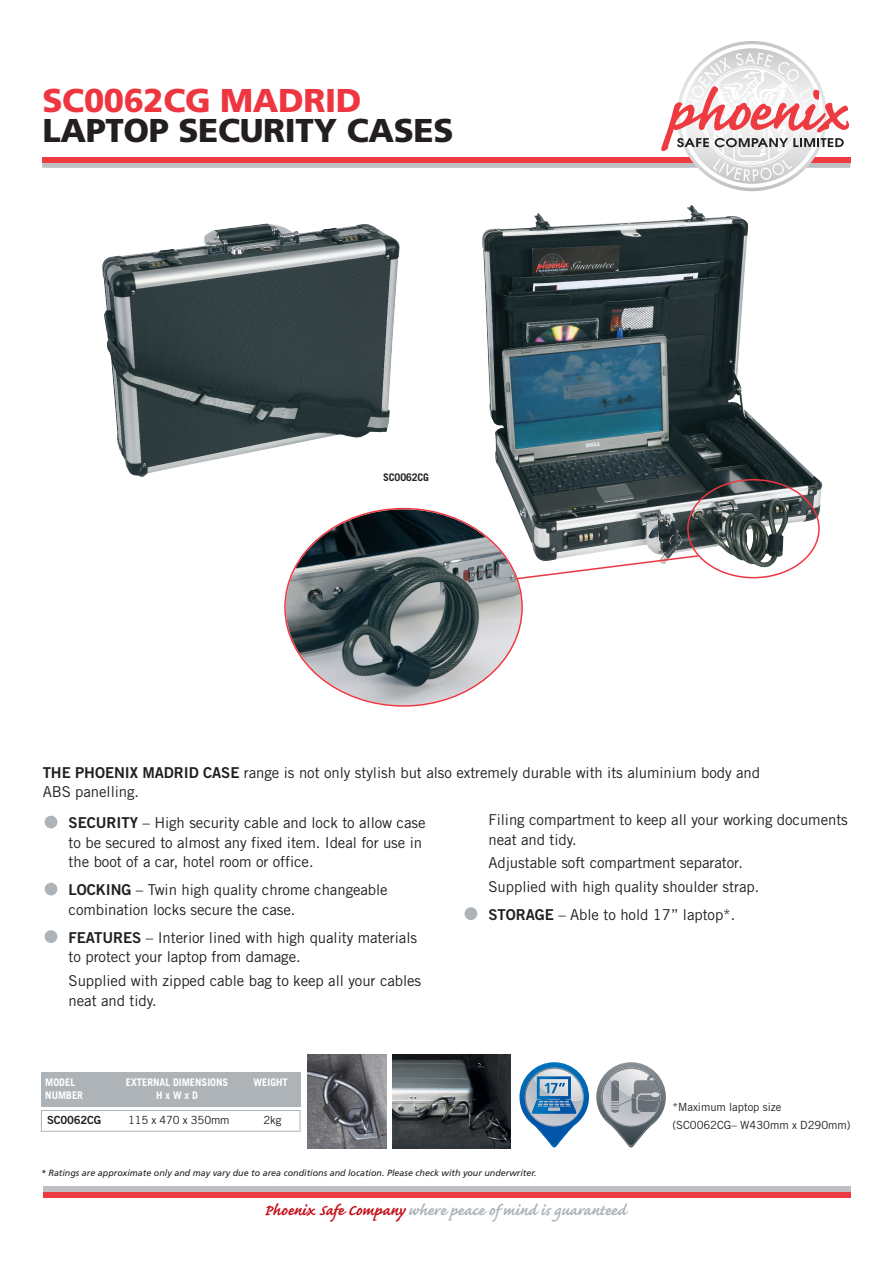
<style>
.page{position:relative;width:893px;height:1263px;background:#fff}
.page>*{position:absolute;margin:0;border:0;box-sizing:border-box;transform-origin:0 0}
.t1{font:900 33px "Frutiger";letter-spacing:-.01em;color:#231f20}
.t2{font:900 33px "Frutiger";letter-spacing:-.01em;color:#ee3640}
.t3{font:700 19.5px "Caflisch Script";color:#aeb3b8}
.t4{font:15px/19.5px "Trade Gothic";letter-spacing:-.005em;color:#231f20}
.t5{font:11.25px/18px "Trade Gothic";letter-spacing:-.005em;color:#231f20}
.t6{font:11.25px "Trade Gothic Bold Two";letter-spacing:-.015em;color:#231f20}
.t7{font:700 10.5px "Trade Gothic";color:#fff}
.t8{font:700 10.5px "Trade Gothic";letter-spacing:-.01em;color:#231f20}
.t9{font:italic 9px "Frutiger";color:#231f20}
.s1{font-family:"Trade Gothic Bold Two"}
.s2{color:#c4121a}
</style>
<div class="page">
<div style="left:43px;top:1187px;width:807px;height:5px;background:#bebfc2"></div>
<div style="left:43px;top:1192px;width:807px;height:5px;background:#ee3a41"></div>
<svg style="left:42px;top:41px;width:808px;height:150px"></svg>
<svg style="left:519px;top:1062px;width:70px;height:86px"></svg>
<svg style="left:596px;top:1062px;width:70px;height:86px"></svg>
<div style="left:45px;top:930px;width:12px;height:13px;background:#aeb3b8;border-radius:50%"></div>
<div style="left:45px;top:883px;width:12px;height:12px;background:#aeb3b8;border-radius:50%"></div>
<div style="left:45px;top:816px;width:12px;height:12px;background:#aeb3b8;border-radius:50%"></div>
<div style="left:465px;top:907px;width:12px;height:13px;background:#aeb3b8;border-radius:50%"></div>
<img style="left:102px;top:223px;width:298px;height:254px">
<img style="left:482px;top:204px;width:341px;height:304px">
<div style="left:41px;top:1110px;width:259px;height:22px;border:1px solid #aeb3b8"></div>
<div style="left:41px;top:1073px;width:259px;height:34px;background:#aeb3b8"></div>
<svg style="left:499px;top:479px;width:321px;height:100px"></svg>
<svg style="left:284px;top:508px;width:239px;height:199px"></svg>
<img style="left:308px;top:1054px;width:78px;height:94px">
<img style="left:393px;top:1054px;width:117px;height:94px">
<h1 class="t2" style="left:43px;top:87px;width:320px">SC0062CG MADRID</h1>
<h1 class="t1" style="left:43px;top:117px;width:413px">LAPTOP SECURITY CASES</h1>
<p class="t8" style="left:383px;top:473px;width:47px">SC0062CG</p>
<p class="t4" style="left:43px;top:764px;width:719px"><span class="s1">THE PHOENIX MADRID CASE</span> range is not only stylish but also extremely durable with its aluminium body and<br>ABS panelling.</p>
<p class="t4" style="left:69px;top:815px;width:358px"><span class="s1">SECURITY</span> – High security cable and lock to allow case to be secured to almost any fixed item. Ideal for use in the boot of a car, hotel room or office.</p>
<p class="t4" style="left:69px;top:882px;width:321px"><span class="s1">LOCKING</span> – Twin high quality chrome changeable combination locks secure the case.</p>
<p class="t4" style="left:69px;top:929px;width:350px"><span class="s1">FEATURES</span> – Interior lined with high quality materials to protect your laptop from damage.</p>
<p class="t4" style="left:69px;top:972px;width:354px">Supplied with zipped cable bag to keep all your cables neat and tidy.</p>
<p class="t4" style="left:489px;top:811px;width:361px">Filing compartment to keep all your working documents neat and tidy.</p>
<p class="t4" style="left:489px;top:852px;width:272px;line-height:23.7px">Adjustable soft compartment separator.<br>Supplied with high quality shoulder strap.</p>
<p class="t4" style="left:489px;top:906px;width:248px"><span class="s1">STORAGE</span> – Able to hold 17” laptop*.</p>
<p class="t7" style="left:45px;top:1079px;width:31px">MODEL</p>
<p class="t7" style="left:126px;top:1079px;width:104px">EXTERNAL DIMENSIONS</p>
<p class="t7" style="left:253px;top:1079px;width:36px">WEIGHT</p>
<p class="t7" style="left:45px;top:1091px;width:39px">NUMBER</p>
<p class="t7" style="left:156px;top:1091px;width:43px">HxWxD</p>
<p class="t6" style="left:47px;top:1115px;width:56px">SC0062CG</p>
<p class="t5" style="left:128px;top:1112px;width:103px">115 x 470 x 350mm</p>
<p class="t5" style="left:264px;top:1112px;width:19px">2kg</p>
<p class="t9" style="left:41px;top:1169px;width:497px">* Ratings are approximate only and may vary due to area conditions and location. Please check with your underwriter.</p>
<h2 class="t3" style="left:264px;top:1197px;width:363px"><span class="s2">Phoenix Safe Company</span> where peace of mind is guaranteed</h2>
<p class="t5" style="left:673px;top:1099px;width:179px">*Maximum laptop size<br>(SC0062CG– W430mm x D290mm)</p>
</div>
